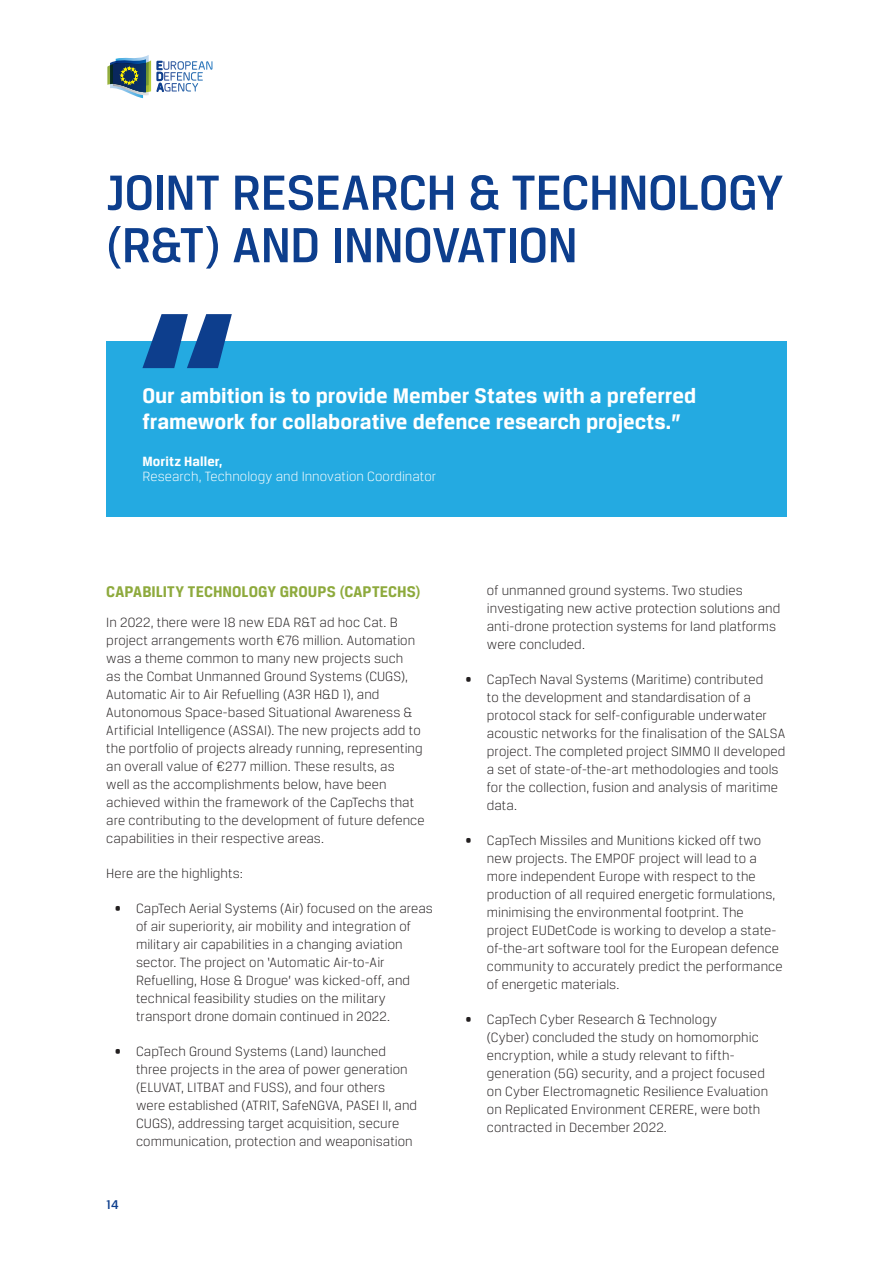
<style>
.page{position:relative;width:893px;height:1263px;background:#fff}
.page>*{position:absolute;margin:0;border:0;box-sizing:border-box;transform-origin:0 0}
.PI_-_Titre{font:500 52.5px/52.5px "Breuer Text";letter-spacing:-.01em;color:#0d3e8d}
.PI_-_Paragraphe_OK{font:700 22.5px/25.5px "Breuer Text";color:#fff}
.PI_-_Titre_2_-_Bleu{font:700 16.5px "Breuer Text";letter-spacing:.005em;color:#8eaa3d}
.PI_-_Paragraphe_OK-2{font:300 14.25px/18px "Breuer Text";letter-spacing:.005em;color:#231f20}
.PI_-_Paragraphe_OK-3{font:300 14.25px/15px "Breuer Text";letter-spacing:.005em;color:#fff}
.t1{font:500 13.5px "Breuer Text";color:#0d3e8d}
.s1{font-style:italic}
.s2{font-weight:700}
</style>
<div class="page">
<svg style="left:107px;top:55px;width:44px;height:43px"></svg>
<svg style="left:157px;top:61px;width:55px;height:31px"></svg>
<div style="left:106px;top:341px;width:681px;height:176px;background:#24aae1"></div>
<svg style="left:142px;top:314px;width:90px;height:54px"></svg>
<p class="PI_-_Titre" style="left:106px;top:165px;width:679px">JOINT RESEARCH &amp; TECHNOLOGY (R&amp;T) AND INNOVATION</p>
<p class="PI_-_Paragraphe_OK" style="left:142px;top:382px;width:555px">Our ambition is to provide Member States with a preferred framework for collaborative defence research projects.<span class="s1">"</span></p>
<p class="PI_-_Paragraphe_OK-3" style="left:142px;top:454px;width:295px"><span class="s2">Moritz Haller,<br></span>Research, Technology and Innovation Coordinator</p>
<p class="PI_-_Titre_2_-_Bleu" style="left:106px;top:582px;width:316px">CAPABILITY TECHNOLOGY GROUPS (CAPTECHS)</p>
<p class="PI_-_Paragraphe_OK-2" style="left:106px;top:613px;width:320px">In 2022, there were 18 new EDA R&amp;T ad hoc Cat. B project arrangements worth €76 million. Automation was a theme common to many new projects such<br>as the Combat Unmanned Ground Systems (CUGS), Automatic Air to Air Refuelling (A3R H&amp;D 1), and Autonomous Space-based Situational Awareness &amp; Artificial Intelligence (ASSAI). The new projects add to the portfolio of projects already running, representing an overall value of €277 million. These results, as<br>well as the accomplishments below, have been achieved within the framework of the CapTechs that are contributing to the development of future defence capabilities in their respective areas.</p>
<p class="PI_-_Paragraphe_OK-2" style="left:106px;top:864px;width:138px">Here are the highlights:</p>
<p class="PI_-_Paragraphe_OK-2" style="left:136px;top:899px;width:298px;text-indent:-21px">• CapTech Aerial Systems (Air) focused on the areas of air superiority, air mobility and integration of military air capabilities in a changing aviation sector. The project on ‘Automatic Air-to-Air Refuelling, Hose &amp; Drogue’ was kicked-off, and technical feasibility studies on the military transport drone domain continued in 2022.</p>
<p class="PI_-_Paragraphe_OK-2" style="left:136px;top:1042px;width:283px;text-indent:-21px">• CapTech Ground Systems (Land) launched three projects in the area of power generation (ELUVAT, LITBAT and FUSS), and four others were established (ATRIT, SafeNGVA, PASEI II, and CUGS), addressing target acquisition, secure communication, protection and weaponisation</p>
<p class="t1" style="left:106px;top:1196px;width:14px">14</p>
<p class="PI_-_Paragraphe_OK-2" style="left:487px;top:581px;width:295px">of unmanned ground systems. Two studies investigating new active protection solutions and anti-drone protection systems for land platforms were concluded.</p>
<p class="PI_-_Paragraphe_OK-2" style="left:487px;top:670px;width:300px;text-indent:-21px">• CapTech Naval Systems (Maritime) contributed<br>to the development and standardisation of a protocol stack for self-configurable underwater acoustic networks for the finalisation of the SALSA project. The completed project SIMMO II developed a set of state-of-the-art methodologies and tools for the collection, fusion and analysis of maritime data.</p>
<p class="PI_-_Paragraphe_OK-2" style="left:487px;top:831px;width:297px;text-indent:-21px">• CapTech Missiles and Munitions kicked off two new projects. The EMPOF project will lead to a more independent Europe with respect to the production of all required energetic formulations, minimising the environmental footprint. The project EUDetCode is working to develop a state&shy;of-the-art software tool for the European defence community to accurately predict the performance of energetic materials.</p>
<p class="PI_-_Paragraphe_OK-2" style="left:487px;top:1010px;width:283px;text-indent:-21px">• CapTech Cyber Research &amp; Technology<br>(Cyber) concluded the study on homomorphic encryption, while a study relevant to fifth&shy;generation (5G) security, and a project focused on Cyber Electromagnetic Resilience Evaluation on Replicated Environment CERERE, were both contracted in December 2022.</p>
</div>
